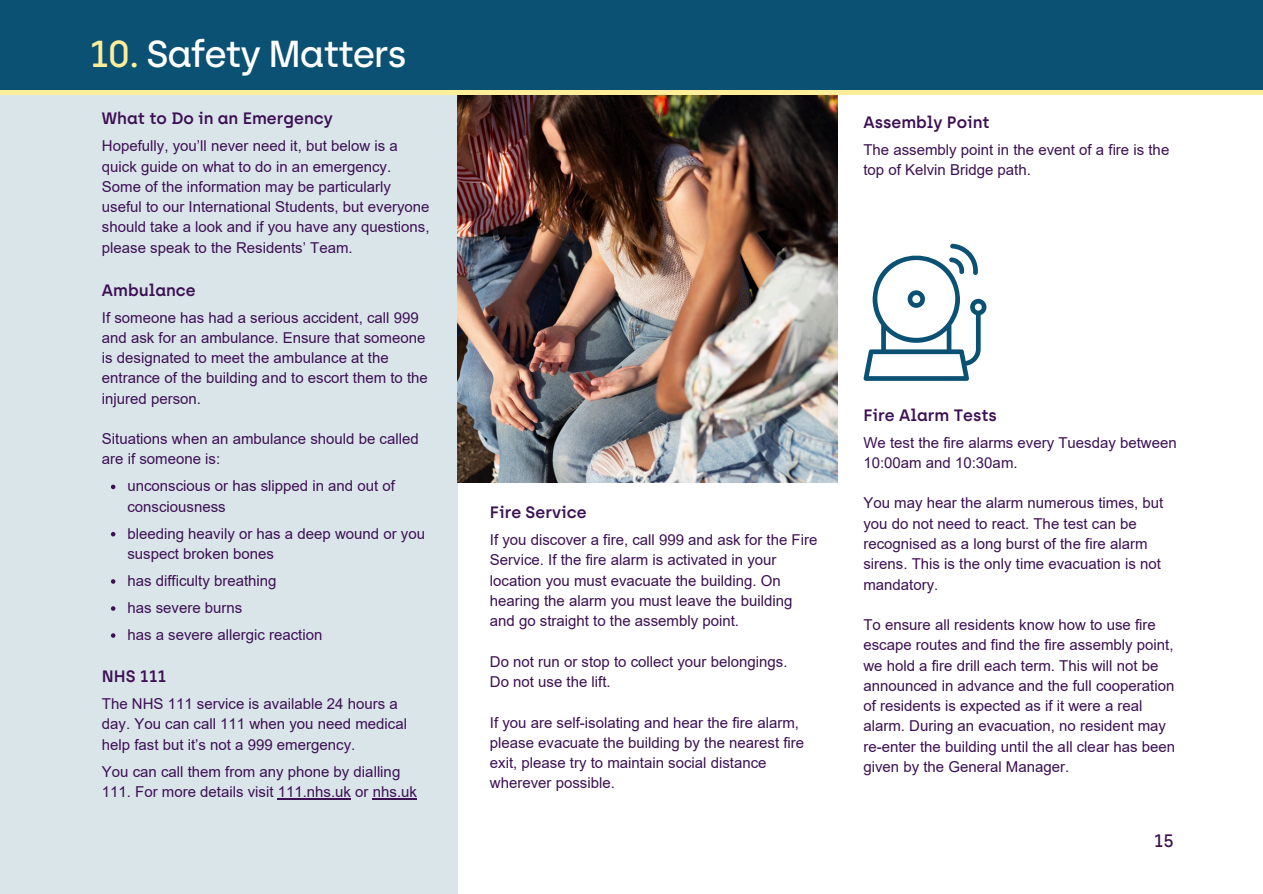
<style>
.page{position:relative;width:1263px;height:894px;background:#fff}
.page>*{position:absolute;margin:0;border:0;box-sizing:border-box;transform-origin:0 0}
.t1{font:500 37.5px "Archia";letter-spacing:-.04em;color:#fff}
.t2{font:500 18px "Archia";color:#3c1053}
.t3{font:600 16.5px "Archia";color:#3c1053}
.t4{font:15px/20.2px "Arial";color:#3c1053}
.s1{color:#feee9a}
</style>
<div class="page">
<div style="left:0;top:93px;width:458px;height:800px;background:#dae5ea"></div>
<img style="left:458px;top:95px;width:380px;height:387px">
<div style="left:0;top:0;width:1263px;height:93px;background:#0a5173"></div>
<hr style="left:0;top:91px;width:1263px;height:4px;background:#feee9a">
<svg style="left:864px;top:243px;width:122px;height:137px"></svg>
<svg style="left:111px;top:484px;width:4px;height:5px"></svg>
<svg style="left:111px;top:532px;width:4px;height:4px"></svg>
<svg style="left:111px;top:579px;width:4px;height:4px"></svg>
<svg style="left:111px;top:606px;width:4px;height:4px"></svg>
<svg style="left:111px;top:633px;width:4px;height:4px"></svg>
<hr style="left:278px;top:797px;width:73px;height:1px;background:#3c1053">
<hr style="left:373px;top:797px;width:44px;height:1px;background:#3c1053">
<h2 class="t1" style="left:89px;top:31px;width:319px"><span class="s1">10.</span> Safety Matters</h2>
<p class="t3" style="left:102px;top:109px;width:233px">What to Do in an Emergency</p>
<p class="t4" style="left:102px;top:136px;width:329px">Hopefully, you’ll never need it, but below is a quick guide on what to do in an emergency.<br>Some of the information may be particularly useful to our International Students, but everyone should take a look and if you have any questions, please speak to the Residents’ Team.</p>
<h3 class="t3" style="left:102px;top:280px;width:95px">Ambulance</h3>
<p class="t4" style="left:102px;top:307px;width:327px">If someone has had a serious accident, call 999 and ask for an ambulance. Ensure that someone is designated to meet the ambulance at the entrance of the building and to escort them to the injured person.</p>
<h3 class="t4" style="left:102px;top:428px;width:318px">Situations when an ambulance should be called are if someone is:</h3>
<p class="t4" style="left:127px;top:476px;width:269px">unconscious or has slipped in and out of consciousness</p>
<p class="t4" style="left:127px;top:523px;width:299px">bleeding heavily or has a deep wound or you suspect broken bones</p>
<p class="t4" style="left:127px;top:570px;width:151px">has difficulty breathing</p>
<p class="t4" style="left:127px;top:597px;width:117px">has severe burns</p>
<h3 class="t4" style="left:127px;top:624px;width:197px">has a severe allergic reaction</h3>
<p class="t3" style="left:102px;top:666px;width:66px">NHS 111</p>
<p class="t4" style="left:102px;top:693px;width:307px">The NHS 111 service is available 24 hours a day. You can call 111 when you need medical help fast but it’s not a 999 emergency.</p>
<p class="t4" style="left:102px;top:761px;width:317px">You can call them from any phone by dialling<br>111. For more details visit 111.nhs.uk or nhs.uk</p>
<h1 class="t3" style="left:863px;top:112px;width:128px">Assembly Point</h1>
<h3 class="t4" style="left:863px;top:139px;width:307px">The assembly point in the event of a fire is the top of Kelvin Bridge path.</h3>
<p class="t3" style="left:490px;top:502px;width:98px">Fire Service</p>
<p class="t4" style="left:490px;top:529px;width:329px">If you discover a fire, call 999 and ask for the Fire Service. If the fire alarm is activated in your location you must evacuate the building. On hearing the alarm you must leave the building and go straight to the assembly point.</p>
<p class="t4" style="left:490px;top:651px;width:299px">Do not run or stop to collect your belongings.</p>
<p class="t4" style="left:490px;top:671px;width:122px">Do not use the lift.</p>
<p class="t4" style="left:490px;top:712px;width:316px">If you are self-isolating and hear the fire alarm, please evacuate the building by the nearest fire exit, please try to maintain social distance wherever possible.</p>
<p class="t3" style="left:863px;top:405px;width:135px">Fire Alarm Tests</p>
<h3 class="t4" style="left:863px;top:432px;width:315px">We test the fire alarms every Tuesday between<br>10:00am and 10:30am.</h3>
<p class="t4" style="left:863px;top:493px;width:302px">You may hear the alarm numerous times, but you do not need to react. The test can be recognised as a long burst of the fire alarm sirens. This is the only time evacuation is not mandatory.</p>
<p class="t4" style="left:863px;top:614px;width:313px">To ensure all residents know how to use fire escape routes and find the fire assembly point, we hold a fire drill each term. This will not be announced in advance and the full cooperation of residents is expected as if it were a real alarm. During an evacuation, no resident may re-enter the building until the all clear has been given by the General Manager.</p>
<p class="t2" style="left:1154px;top:829px;width:22px">15</p>
</div>
